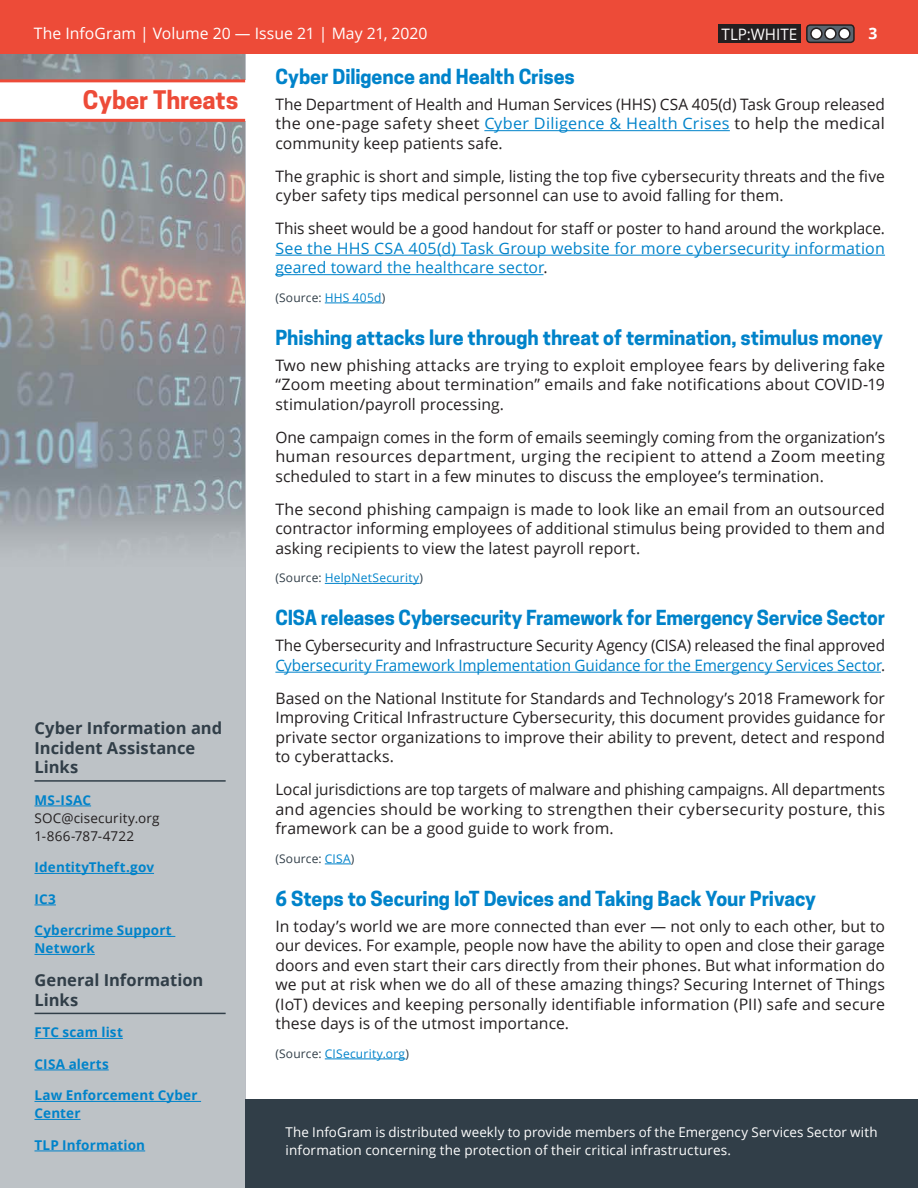
<style>
.page{position:relative;width:918px;height:1188px;background:#fff}
.page>*{position:absolute;margin:0;border:0;box-sizing:border-box;transform-origin:0 0}
.t1{font:700 24px "Cooper Hewitt";letter-spacing:-.005em;color:#ed4b38}
.Subhead{font:700 19.5px "Cooper Hewitt";letter-spacing:-.005em;color:#0083ca}
.Reference_subhead{font:700 16.5px/19.5px "Open Sans";color:#313e48}
.t2{font:15.75px/19.5px "Open Sans";letter-spacing:.005em;color:#231f20;text-align:justify}
.t3{font:15.75px/19.5px "Open Sans";letter-spacing:.005em;color:#0083ca;text-align:justify}
.t4{font:15.75px "Open Sans";color:#fff}
.t5{font:700 15.75px "Open Sans";color:#fff}
.t6{font:13.5px/18px "Open Sans";letter-spacing:.01em;color:#fff}
.t7{font:700 13.5px/18px "Open Sans";letter-spacing:.01em;color:#0083ca}
.t8{font:13.5px "Open Sans";letter-spacing:.015em;color:#231f20}
.t9{font:12px "Open Sans";letter-spacing:.02em;color:#0083ca}
.t10{font:12px "Open Sans";letter-spacing:.015em;color:#313e48}
.s1{color:#0083ca}
.s2{color:#231f20}
.s3{color:#313e48}
</style>
<div class="page">
<img style="left:0;top:54px;width:245px;height:1134px">
<div style="left:0;top:0;width:918px;height:54px;background:#ed4b38"></div>
<div style="left:0;top:81px;width:245px;height:40px;background:#fff"></div>
<hr style="left:0;top:79px;width:245px;height:3px;background:#ed4b38">
<hr style="left:0;top:119px;width:245px;height:3px;background:#ed4b38">
<div style="left:718px;top:24px;width:83px;height:19px;background:#231f20"></div>
<div style="left:807px;top:25px;width:47px;height:17px;background:#5a6670;border-radius:3px"></div>
<div style="left:806px;top:24px;width:49px;height:19px;border:2px solid #231f20;border-radius:3px"></div>
<div style="left:811px;top:28px;width:11px;height:11px;background:#fff;border-radius:50%"></div>
<div style="left:810px;top:28px;width:13px;height:12px;border:2px solid #231f20;border-radius:50%"></div>
<div style="left:825px;top:28px;width:11px;height:11px;background:#fff;border-radius:50%"></div>
<div style="left:824px;top:28px;width:13px;height:12px;border:2px solid #231f20;border-radius:50%"></div>
<div style="left:839px;top:28px;width:11px;height:11px;background:#fff;border-radius:50%"></div>
<div style="left:838px;top:28px;width:13px;height:12px;border:2px solid #231f20;border-radius:50%"></div>
<div style="left:245px;top:1099px;width:673px;height:89px;background:#313e48"></div>
<hr style="left:484px;top:130px;width:246px;height:1px;background:#0083ca">
<hr style="left:275px;top:255px;width:610px;height:1px;background:#0083ca">
<hr style="left:275px;top:274px;width:268px;height:1px;background:#0083ca">
<hr style="left:325px;top:303px;width:57px;height:1px;background:#0083ca">
<hr style="left:325px;top:583px;width:95px;height:1px;background:#0083ca">
<hr style="left:275px;top:672px;width:606px;height:1px;background:#0083ca">
<svg style="left:325px;top:864px;width:26px;height:1px"></svg>
<hr style="left:325px;top:1059px;width:81px;height:1px;background:#0083ca">
<hr style="left:34px;top:780px;width:192px;height:2px;background:#313e48">
<hr style="left:34px;top:806px;width:57px;height:1px;background:#0083ca">
<hr style="left:34px;top:873px;width:120px;height:1px;background:#0083ca">
<svg style="left:34px;top:905px;width:22px;height:1px"></svg>
<hr style="left:34px;top:936px;width:141px;height:1px;background:#0083ca">
<hr style="left:34px;top:954px;width:61px;height:1px;background:#0083ca">
<hr style="left:34px;top:1013px;width:192px;height:1px;background:#313e48">
<hr style="left:34px;top:1038px;width:89px;height:1px;background:#0083ca">
<hr style="left:34px;top:1070px;width:75px;height:1px;background:#0083ca">
<hr style="left:34px;top:1101px;width:167px;height:1px;background:#0083ca">
<hr style="left:34px;top:1119px;width:47px;height:1px;background:#0083ca">
<hr style="left:34px;top:1151px;width:111px;height:1px;background:#0083ca">
<p class="t4" style="left:34px;top:23px;width:395px">The InfoGram | Volume 20 — Issue 21 | May 21, 2020</p>
<p class="t4" style="left:722px;top:23px;width:77px">TLP:WHITE</p>
<p class="t5" style="left:869px;top:22px;width:10px">3</p>
<p class="t1" style="left:83px;top:86px;width:157px">Cyber Threats</p>
<p class="Reference_subhead" style="left:34px;top:718px;width:189px">Cyber Information and<br>Incident Assistance<br>Links</p>
<p class="t7" style="left:34px;top:791px;width:58px">MS-ISAC</p>
<p class="t8" style="left:34px;top:809px;width:127px">SOC@cisecurity.org</p>
<p class="t8" style="left:34px;top:827px;width:101px">1-866-787-4722</p>
<p class="t7" style="left:34px;top:858px;width:121px">IdentityTheft.gov</p>
<p class="t7" style="left:34px;top:890px;width:23px">IC3</p>
<p class="t7" style="left:34px;top:921px;width:139px">Cybercrime Support<br>Network</p>
<p class="Reference_subhead" style="left:34px;top:970px;width:170px">General Information<br>Links</p>
<p class="t7" style="left:34px;top:1023px;width:90px">FTC scam list</p>
<p class="t7" style="left:34px;top:1055px;width:76px">CISA alerts</p>
<p class="t7" style="left:34px;top:1086px;width:165px">Law Enforcement Cyber<br>Center</p>
<p class="t7" style="left:34px;top:1136px;width:112px">TLP Information</p>
<h1 class="Subhead" style="left:275px;top:65px;width:301px">Cyber Diligence and Health Crises</h1>
<p class="t2" style="left:275px;top:94px;width:611px">The Department of Health and Human Services (HHS) CSA 405(d) Task Group released</p>
<p class="t2" style="left:275px;top:114px;width:611px">the one-page safety sheet <span class="s1">Cyber Diligence &amp; Health Crises</span> to help the medical</p>
<p class="t2" style="left:275px;top:133px;width:229px">community keep patients safe.</p>
<p class="t2" style="left:275px;top:166px;width:611px">The graphic is short and simple, listing the top five cybersecurity threats and the five cyber safety tips medical personnel can use to avoid falling for them.</p>
<p class="t3" style="left:275px;top:219px;width:611px"><span class="s2">This sheet would be a good handout for staff or poster to hand around the workplace.<br></span>See the HHS CSA 405(d) Task Group website for more cybersecurity information geared toward the healthcare sector<span class="s2">.</span></p>
<p class="t10" style="left:275px;top:289px;width:111px">(Source: <span class="s1">HHS 405d</span>)</p>
<h1 class="Subhead" style="left:275px;top:326px;width:609px">Phishing attacks lure through threat of termination, stimulus money</h1>
<p class="t2" style="left:275px;top:355px;width:611px">Two new phishing attacks are trying to exploit employee fears by delivering fake “Zoom meeting about termination” emails and fake notifications about COVID-19 stimulation/payroll processing.</p>
<p class="t2" style="left:275px;top:427px;width:611px">One campaign comes in the form of emails seemingly coming from the organization’s human resources department, urging the recipient to attend a Zoom meeting scheduled to start in a few minutes to discuss the employee’s termination.</p>
<p class="t2" style="left:275px;top:499px;width:611px">The second phishing campaign is made to look like an email from an outsourced contractor informing employees of additional stimulus being provided to them and asking recipients to view the latest payroll report.</p>
<p class="t9" style="left:275px;top:570px;width:149px"><span class="s3">(Source:</span> HelpNetSecurity<span class="s3">)</span></p>
<h1 class="Subhead" style="left:275px;top:606px;width:611px">CISA releases Cybersecurity Framework for Emergency Service Sector</h1>
<p class="t2" style="left:275px;top:636px;width:611px">The Cybersecurity and Infrastructure Security Agency (CISA) released the final approved<br><span class="s1">Cybersecurity Framework Implementation Guidance for the Emergency Services Sector</span>.</p>
<p class="t2" style="left:275px;top:688px;width:611px">Based on the National Institute for Standards and Technology’s 2018 Framework for Improving Critical Infrastructure Cybersecurity, this document provides guidance for private sector organizations to improve their ability to prevent, detect and respond to cyberattacks.</p>
<p class="t2" style="left:275px;top:780px;width:611px">Local jurisdictions are top targets of malware and phishing campaigns. All departments and agencies should be working to strengthen their cybersecurity posture, this framework can be a good guide to work from.</p>
<p class="t10" style="left:275px;top:850px;width:81px">(Source: <span class="s1">CISA</span>)</p>
<h1 class="Subhead" style="left:275px;top:887px;width:542px">6 Steps to Securing IoT Devices and Taking Back Your Privacy</h1>
<p class="t2" style="left:275px;top:916px;width:611px">In today’s world we are more connected than ever — not only to each other, but to our devices. For example, people now have the ability to open and close their garage doors and even start their cars directly from their phones. But what information do we put at risk when we do all of these amazing things? Securing Internet of Things (IoT) devices and keeping personally identifiable information (PII) safe and secure these days is of the utmost importance.</p>
<p class="t9" style="left:275px;top:1045px;width:135px"><span class="s3">(Source:</span> CISecurity.org<span class="s3">)</span></p>
<p class="t6" style="left:286px;top:1123px;width:593px">The InfoGram is distributed weekly to provide members of the Emergency Services Sector with information concerning the protection of their critical infrastructures.</p>
</div>
